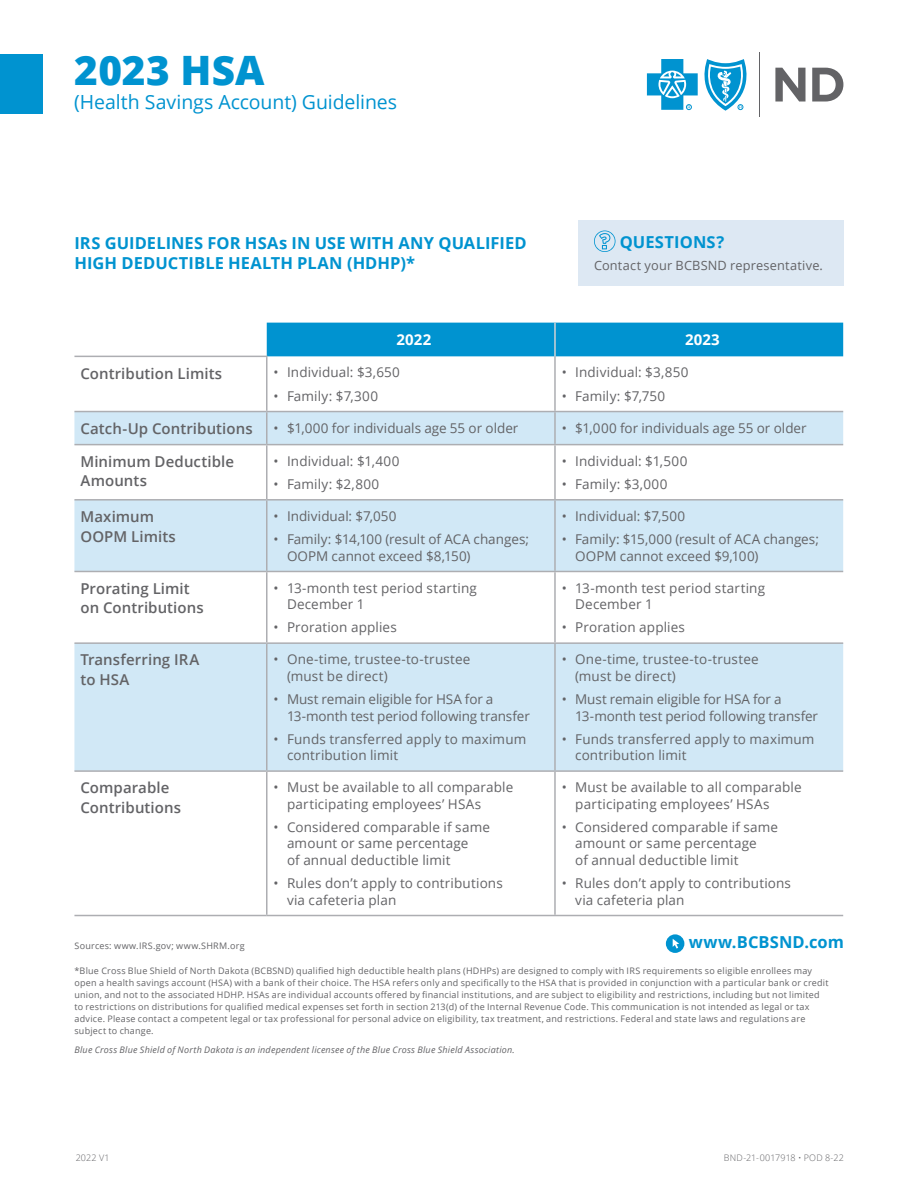
<style>
.page{position:relative;width:918px;height:1188px;background:#fff}
.page>*{position:absolute;margin:0;border:0;box-sizing:border-box;transform-origin:0 0}
.t1{font:800 40.5px "Open Sans";letter-spacing:.01em;color:#0093d0}
.t2{font:19.5px "Open Sans";letter-spacing:-.005em;color:#0093d0}
.t3{font:700 16.5px/19.8px "Open Sans";letter-spacing:.005em;color:#0093d0}
.t4{font:600 15px/19.5px "Open Sans";letter-spacing:.005em;color:#636366}
.t5{font:700 15px "Open Sans";letter-spacing:.015em;color:#fff}
.t6{font:13.5px/16.5px "Open Sans";letter-spacing:.01em;color:#636366}
.t7{font:13.5px/16.5px "Open Sans";letter-spacing:-.01em;color:#636366}
.t8{font:12.75px "Open Sans";letter-spacing:.015em;color:#636366}
.t9{font:9px/12px "Open Sans";letter-spacing:.025em;color:#636366}
.t10{font:italic 9px "Open Sans";letter-spacing:.025em;color:#636366}
.t11{font:300 9px "Open Sans";letter-spacing:.02em;color:#636366}
</style>
<div class="page">
<div style="left:267px;top:323px;width:576px;height:33px;background:#0093d0"></div>
<svg style="left:74px;top:412px;width:769px;height:358px;fill:#d1e8f6"></svg>
<hr style="left:554px;top:323px;width:2px;height:33px;background:#d1d2d4">
<hr style="left:74px;top:356px;width:194px;height:1px;background:#adaeb2">
<hr style="left:266px;top:357px;width:2px;height:54px;background:#adaeb2">
<hr style="left:266px;top:445px;width:2px;height:54px;background:#adaeb2">
<hr style="left:74px;top:499px;width:193px;height:2px;background:#adaeb2">
<hr style="left:266px;top:501px;width:2px;height:70px;background:#adaeb2">
<hr style="left:266px;top:572px;width:2px;height:70px;background:#adaeb2">
<hr style="left:554px;top:356px;width:2px;height:55px;background:#adaeb2">
<hr style="left:554px;top:445px;width:2px;height:54px;background:#adaeb2">
<hr style="left:267px;top:499px;width:288px;height:2px;background:#adaeb2">
<hr style="left:555px;top:499px;width:288px;height:2px;background:#adaeb2">
<hr style="left:554px;top:501px;width:2px;height:70px;background:#adaeb2">
<hr style="left:554px;top:572px;width:2px;height:70px;background:#adaeb2">
<hr style="left:74px;top:411px;width:193px;height:1px;background:#adaeb2">
<hr style="left:74px;top:444px;width:193px;height:1px;background:#adaeb2">
<hr style="left:74px;top:571px;width:193px;height:1px;background:#adaeb2">
<hr style="left:555px;top:642px;width:288px;height:2px;background:#adaeb2">
<hr style="left:267px;top:642px;width:288px;height:2px;background:#adaeb2">
<hr style="left:554px;top:644px;width:2px;height:126px;background:#adaeb2">
<hr style="left:74px;top:642px;width:193px;height:2px;background:#adaeb2">
<hr style="left:266px;top:644px;width:2px;height:126px;background:#adaeb2">
<hr style="left:555px;top:770px;width:288px;height:2px;background:#adaeb2">
<hr style="left:555px;top:915px;width:288px;height:1px;background:#adaeb2">
<hr style="left:267px;top:770px;width:288px;height:2px;background:#adaeb2">
<hr style="left:554px;top:772px;width:2px;height:143px;background:#adaeb2">
<hr style="left:267px;top:915px;width:288px;height:1px;background:#adaeb2">
<hr style="left:74px;top:770px;width:193px;height:2px;background:#adaeb2">
<hr style="left:266px;top:772px;width:2px;height:143px;background:#adaeb2">
<hr style="left:74px;top:915px;width:193px;height:1px;background:#adaeb2">
<hr style="left:267px;top:411px;width:288px;height:1px;background:#adaeb2">
<hr style="left:266px;top:412px;width:2px;height:32px;background:#adaeb2">
<hr style="left:267px;top:444px;width:288px;height:1px;background:#adaeb2">
<hr style="left:267px;top:571px;width:288px;height:1px;background:#adaeb2">
<hr style="left:554px;top:412px;width:2px;height:32px;background:#adaeb2">
<hr style="left:555px;top:411px;width:288px;height:1px;background:#adaeb2">
<hr style="left:555px;top:444px;width:288px;height:1px;background:#adaeb2">
<hr style="left:555px;top:571px;width:288px;height:1px;background:#adaeb2">
<div style="left:578px;top:220px;width:266px;height:65px;background:#dde8f3"></div>
<svg style="left:594px;top:230px;width:22px;height:22px"></svg>
<div style="left:666px;top:934px;width:18px;height:19px;background:#0093d0;border-radius:50%"></div>
<svg style="left:673px;top:939px;width:6px;height:10px"></svg>
<svg style="left:775px;top:68px;width:31px;height:34px"></svg>
<svg style="left:812px;top:68px;width:31px;height:34px"></svg>
<hr style="left:759px;top:52px;width:1px;height:64px;background:#636366">
<svg style="left:647px;top:59px;width:100px;height:52px"></svg>
<div style="left:0;top:54px;width:42px;height:60px;background:#0093d0"></div>
<h1 class="t1" style="left:74px;top:40px;width:192px">2023 HSA</h1>
<h2 class="t2" style="left:74px;top:88px;width:325px">(Health Savings Account) Guidelines</h2>
<p class="t3" style="left:74px;top:232px;width:454px">IRS GUIDELINES FOR HSAs IN USE WITH ANY QUALIFIED<br>HIGH DEDUCTIBLE HEALTH PLAN (HDHP)*</p>
<p class="t3" style="left:620px;top:232px;width:106px">QUESTIONS?</p>
<p class="t8" style="left:594px;top:257px;width:230px">Contact your BCBSND representative.</p>
<p class="t5" style="left:396px;top:329px;width:36px">2022</p>
<p class="t5" style="left:685px;top:329px;width:36px">2023</p>
<p class="t4" style="left:80px;top:363px;width:143px">Contribution Limits</p>
<p class="t6" style="left:274px;top:364px;width:128px">• Individual: $3,650</p>
<p class="t6" style="left:274px;top:387px;width:106px">• Family: $7,300</p>
<p class="t6" style="left:562px;top:364px;width:128px">• Individual: $3,850</p>
<p class="t6" style="left:562px;top:387px;width:105px">• Family: $7,750</p>
<p class="t4" style="left:80px;top:418px;width:174px">Catch-Up Contributions</p>
<p class="t6" style="left:274px;top:419px;width:246px">• $1,000 for individuals age 55 or older</p>
<p class="t6" style="left:562px;top:419px;width:246px">• $1,000 for individuals age 55 or older</p>
<p class="t4" style="left:80px;top:451px;width:155px">Minimum Deductible<br>Amounts</p>
<p class="t6" style="left:274px;top:452px;width:128px">• Individual: $1,400</p>
<p class="t6" style="left:562px;top:452px;width:127px">• Individual: $1,500</p>
<p class="t6" style="left:562px;top:476px;width:107px">• Family: $3,000</p>
<p class="t6" style="left:274px;top:476px;width:107px">• Family: $2,800</p>
<p class="t4" style="left:80px;top:507px;width:97px">Maximum<br>OOPM Limits</p>
<p class="t6" style="left:274px;top:507px;width:124px">• Individual: $7,050</p>
<p class="t6" style="left:287px;top:531px;width:244px;text-indent:-14px">• Family: $14,100 (result of ACA changes;<br>OOPM cannot exceed $8,150)</p>
<p class="t4" style="left:80px;top:578px;width:125px">Prorating Limit on Contributions</p>
<p class="t6" style="left:287px;top:579px;width:191px;text-indent:-14px">• 13-month test period starting<br>December 1</p>
<p class="t6" style="left:274px;top:619px;width:125px">• Proration applies</p>
<p class="t4" style="left:80px;top:650px;width:120px">Transferring IRA to HSA</p>
<p class="t6" style="left:287px;top:651px;width:185px;text-indent:-14px">• One-time, trustee-to-trustee (must be direct)</p>
<p class="t7" style="left:287px;top:691px;width:244px;text-indent:-14px">• Must remain eligible for HSA for a<br>13-month test period following transfer</p>
<p class="t6" style="left:287px;top:730px;width:241px;text-indent:-14px">• Funds transferred apply to maximum contribution limit</p>
<p class="t4" style="left:80px;top:778px;width:102px">Comparable<br>Contributions</p>
<p class="t6" style="left:287px;top:779px;width:228px;text-indent:-14px">• Must be available to all comparable participating employees’ HSAs</p>
<p class="t6" style="left:287px;top:818px;width:204px;text-indent:-14px">• Considered comparable if same amount or same percentage<br>of annual deductible limit</p>
<p class="t6" style="left:287px;top:875px;width:217px;text-indent:-14px">• Rules don’t apply to contributions via cafeteria plan</p>
<p class="t6" style="left:562px;top:507px;width:125px">• Individual: $7,500</p>
<p class="t6" style="left:575px;top:531px;width:245px;text-indent:-14px">• Family: $15,000 (result of ACA changes;<br>OOPM cannot exceed $9,100)</p>
<p class="t6" style="left:575px;top:579px;width:191px;text-indent:-14px">• 13-month test period starting<br>December 1</p>
<p class="t6" style="left:562px;top:619px;width:125px">• Proration applies</p>
<p class="t6" style="left:575px;top:651px;width:185px;text-indent:-14px">• One-time, trustee-to-trustee (must be direct)</p>
<p class="t7" style="left:575px;top:691px;width:244px;text-indent:-14px">• Must remain eligible for HSA for a<br>13-month test period following transfer</p>
<p class="t6" style="left:575px;top:730px;width:241px;text-indent:-14px">• Funds transferred apply to maximum contribution limit</p>
<p class="t6" style="left:575px;top:779px;width:228px;text-indent:-14px">• Must be available to all comparable participating employees’ HSAs</p>
<p class="t6" style="left:575px;top:818px;width:204px;text-indent:-14px">• Considered comparable if same amount or same percentage<br>of annual deductible limit</p>
<p class="t6" style="left:575px;top:875px;width:217px;text-indent:-14px">• Rules don’t apply to contributions via cafeteria plan</p>
<p class="t3" style="left:689px;top:932px;width:157px">www.BCBSND.com</p>
<p class="t9" style="left:74px;top:939px;width:172px">Sources: www.IRS.gov; www.SHRM.org</p>
<p class="t9" style="left:74px;top:965px;width:756px">*Blue Cross Blue Shield of North Dakota (BCBSND) qualified high deductible health plans (HDHPs) are designed to comply with IRS requirements so eligible enrollees may open a health savings account (HSA) with a bank of their choice. The HSA refers only and specifically to the HSA that is provided in conjunction with a particular bank or credit union, and not to the associated HDHP. HSAs are individual accounts offered by financial institutions, and are subject to eligibility and restrictions, including but not limited to restrictions on distributions for qualified medical expenses set forth in section 213(d) of the Internal Revenue Code. This communication is not intended as legal or tax advice. Please contact a competent legal or tax professional for personal advice on eligibility, tax treatment, and restrictions. Federal and state laws and regulations are subject to change.</p>
<p class="t10" style="left:74px;top:1043px;width:442px">Blue Cross Blue Shield of North Dakota is an independent licensee of the Blue Cross Blue Shield Association.</p>
<p class="t11" style="left:76px;top:1152px;width:35px">2022 V1</p>
<p class="t11" style="left:724px;top:1152px;width:122px">BND-21-0017918 • POD 8-22</p>
</div>
